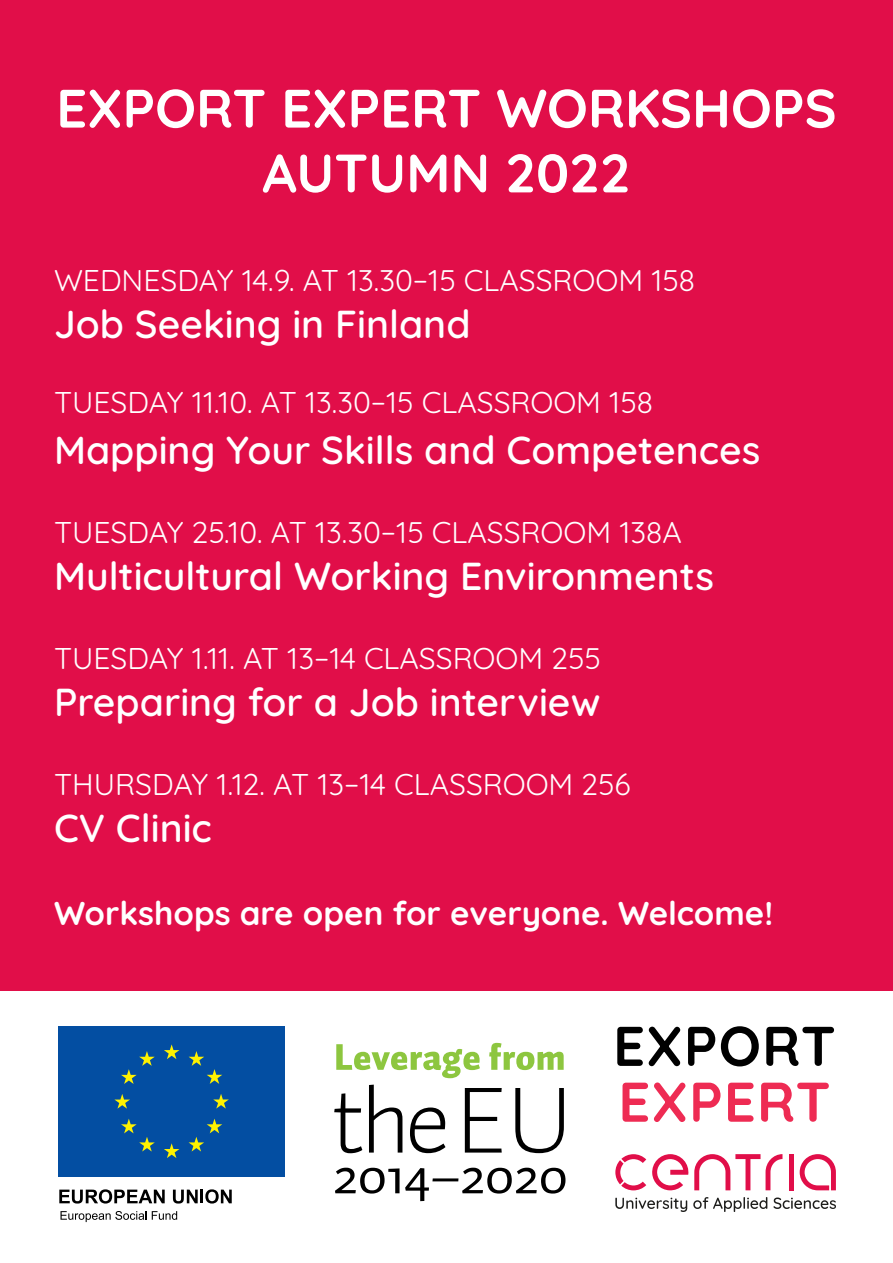
<style>
.page{position:relative;width:893px;height:1263px;background:#fff}
.page>*{position:absolute;margin:0;border:0;box-sizing:border-box;transform-origin:0 0}
.t1{font:700 54px/64.8px "Quicksand";color:#fff;text-align:center}
.t2{font:600 39px "Quicksand";color:#fff}
.t3{font:700 33px "Quicksand";color:#fff}
.t4{font:30px "Quicksand";color:#fff}
</style>
<div class="page">
<div style="left:1px;top:0;width:892px;height:990px;background:#e10e49"></div>
<div style="left:789px;top:1154px;width:5px;height:36px;background:#e10e49"></div>
<svg style="left:615px;top:1198px;width:72px;height:14px"></svg>
<svg style="left:693px;top:1197px;width:74px;height:15px"></svg>
<svg style="left:773px;top:1197px;width:63px;height:12px"></svg>
<svg style="left:615px;top:1154px;width:167px;height:36px"></svg>
<svg style="left:800px;top:1154px;width:36px;height:36px"></svg>
<svg style="left:59px;top:1189px;width:106px;height:14px"></svg>
<svg style="left:173px;top:1189px;width:59px;height:14px"></svg>
<div style="left:59px;top:1026px;width:226px;height:151px;background:#034ea2"></div>
<svg style="left:164px;top:1044px;width:15px;height:15px"></svg>
<svg style="left:121px;top:1051px;width:34px;height:33px"></svg>
<svg style="left:114px;top:1094px;width:16px;height:15px"></svg>
<svg style="left:121px;top:1118px;width:34px;height:33px"></svg>
<svg style="left:164px;top:1143px;width:15px;height:15px"></svg>
<svg style="left:189px;top:1118px;width:33px;height:33px"></svg>
<svg style="left:213px;top:1094px;width:16px;height:14px"></svg>
<svg style="left:189px;top:1051px;width:33px;height:33px"></svg>
<svg style="left:61px;top:1211px;width:116px;height:11px"></svg>
<svg style="left:336px;top:1043px;width:228px;height:35px"></svg>
<svg style="left:334px;top:1084px;width:231px;height:117px"></svg>
<svg style="left:622px;top:1082px;width:207px;height:40px"></svg>
<svg style="left:617px;top:1026px;width:217px;height:40px"></svg>
<h1 class="t1" style="left:56px;top:71px;width:782px">EXPORT EXPERT WORKSHOPS<br>AUTUMN 2022</h1>
<p class="t4" style="left:54px;top:257px;width:642px">WEDNESDAY 14.9. AT 13.30–15 CLASSROOM 158</p>
<h2 class="t2" style="left:54px;top:294px;width:418px">Job Seeking in Finland</h2>
<p class="t4" style="left:54px;top:379px;width:600px">TUESDAY 11.10. AT 13.30–15 CLASSROOM 158</p>
<h2 class="t2" style="left:54px;top:420px;width:708px">Mapping Your Skills and Competences</h2>
<p class="t4" style="left:54px;top:509px;width:629px">TUESDAY 25.10. AT 13.30–15 CLASSROOM 138A</p>
<h2 class="t2" style="left:54px;top:546px;width:662px">Multicultural Working Environments</h2>
<p class="t4" style="left:54px;top:635px;width:548px">TUESDAY 1.11. AT 13–14 CLASSROOM 255</p>
<h2 class="t2" style="left:54px;top:672px;width:548px">Preparing for a Job interview</h2>
<p class="t4" style="left:54px;top:761px;width:578px">THURSDAY 1.12. AT 13–14 CLASSROOM 256</p>
<h2 class="t2" style="left:54px;top:798px;width:159px">CV Clinic</h2>
<p class="t3" style="left:54px;top:887px;width:721px">Workshops are open for everyone. Welcome!</p>
</div>
